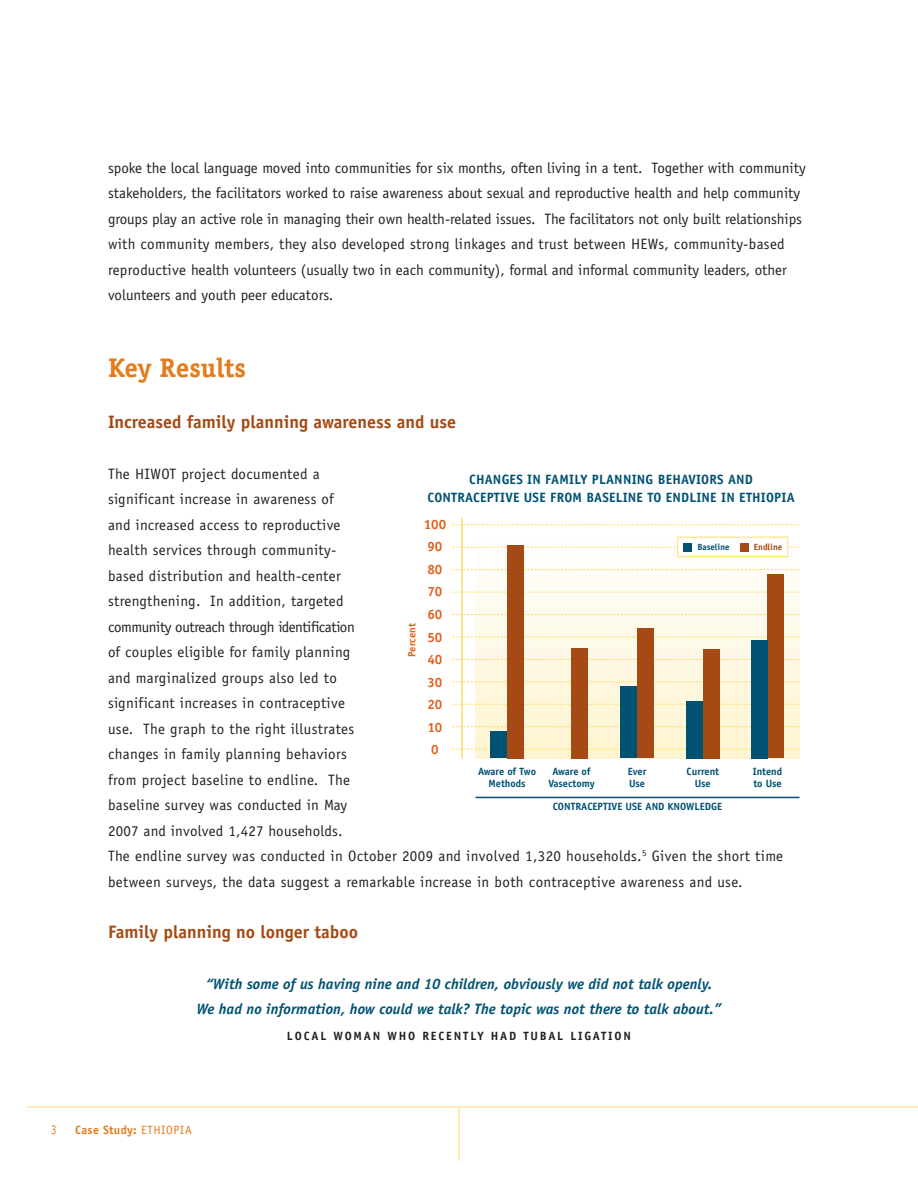
<style>
.page{position:relative;width:918px;height:1188px;background:#fff}
.page>*{position:absolute;margin:0;border:0;box-sizing:border-box;transform-origin:0 0}
.t1{font:700 27px "Officina Serif";color:#e37c1c}
.t2{font:700 18px "Officina Sans";color:#a54a14}
.t3{font:15px/25.5px "Officina Sans";letter-spacing:.005em;color:#231f20}
.t4{font:italic 700 15px/25.5px "Officina Sans";color:#005273;text-align:center}
.t5{font:700 13.5px/18px "Officina Sans";letter-spacing:.015em;color:#005273;text-align:center}
.t6{font:700 13.5px/22.5px "Officina Sans";color:#e1601e}
.t7{font:13.5px "Officina Sans";color:#e37c1c;scale:.8 1}
.t8{font:700 12px "Officina Sans";letter-spacing:.15em;color:#231f20}
.t9{font:700 12px "Officina Sans";letter-spacing:.025em;color:#e37c1c}
.t10{font:700 10.5px/12px "Officina Sans";color:#005273;text-align:center}
.t11{font:700 10.5px "Officina Sans";color:#e1601e}
.t12{font:700 9px "Officina Sans";color:#005273}
.t13{font:700 9px "Officina Sans";color:#a54a14}
.s1{font-weight:400}
</style>
<div class="page">
<hr style="left:27px;top:1107px;width:891px;height:1px;background:#ffdd68">
<hr style="left:459px;top:1107px;width:1px;height:54px;background:#ffdd68">
<div style="left:476px;top:541px;width:324px;height:217px;background:linear-gradient(to bottom,#fefefd,#fdf4cf)"></div>
<svg style="left:452px;top:704px;width:347px;height:1px"></svg>
<svg style="left:452px;top:726px;width:347px;height:1px"></svg>
<svg style="left:452px;top:749px;width:347px;height:1px"></svg>
<svg style="left:452px;top:659px;width:347px;height:1px"></svg>
<svg style="left:452px;top:637px;width:347px;height:1px"></svg>
<svg style="left:452px;top:614px;width:347px;height:1px"></svg>
<svg style="left:452px;top:592px;width:347px;height:1px"></svg>
<svg style="left:452px;top:569px;width:347px;height:1px"></svg>
<svg style="left:452px;top:547px;width:347px;height:1px"></svg>
<svg style="left:452px;top:524px;width:347px;height:1px"></svg>
<svg style="left:452px;top:681px;width:347px;height:1px"></svg>
<hr style="left:461px;top:518px;width:2px;height:240px;background:#ffdd68">
<hr style="left:476px;top:797px;width:324px;height:1px;background:#005273">
<div style="left:507px;top:545px;width:17px;height:213px;background:#a54a14"></div>
<div style="left:490px;top:732px;width:17px;height:26px;background:#005273"></div>
<div style="left:571px;top:648px;width:17px;height:110px;background:#a54a14"></div>
<div style="left:637px;top:628px;width:17px;height:130px;background:#a54a14"></div>
<div style="left:620px;top:687px;width:17px;height:71px;background:#005273"></div>
<div style="left:703px;top:649px;width:17px;height:109px;background:#a54a14"></div>
<div style="left:686px;top:701px;width:17px;height:57px;background:#005273"></div>
<div style="left:767px;top:574px;width:17px;height:184px;background:#a54a14"></div>
<div style="left:751px;top:640px;width:16px;height:118px;background:#005273"></div>
<div style="left:678px;top:538px;width:109px;height:18px;background:#fff"></div>
<div style="left:677px;top:537px;width:111px;height:20px;border:1px solid #ffdd68"></div>
<div style="left:684px;top:543px;width:8px;height:8px;background:#005273"></div>
<div style="left:740px;top:543px;width:8px;height:8px;background:#a54a14"></div>
<p class="t3" style="left:108px;top:156px;width:699px">spoke the local language moved into communities for six months, often living in a tent. Together with community stakeholders, the facilitators worked to raise awareness about sexual and reproductive health and help community groups play an active role in managing their own health-related issues. The facilitators not only built relationships with community members, they also developed strong linkages and trust between HEWs, community-based reproductive health volunteers (usually two in each community), formal and informal community leaders, other volunteers and youth peer educators.</p>
<h1 class="t1" style="left:108px;top:358px;width:139px">Key Results</h1>
<p class="t2" style="left:108px;top:415px;width:350px">Increased family planning awareness and use</p>
<p class="t3" style="left:108px;top:462px;width:677px">The HIWOT project documented a<br>significant increase in awareness of<br>and increased access to reproductive<br>health services through community-<br>based distribution and health-center<br>strengthening. In addition, targeted<br>community outreach through identification<br>of couples eligible for family planning<br>and marginalized groups also led to<br>significant increases in contraceptive<br>use. The graph to the right illustrates<br>changes in family planning behaviors<br>from project baseline to endline. The<br>baseline survey was conducted in May<br>2007 and involved 1,427 households.<br>The endline survey was conducted in October 2009 and involved 1,320 households.<sup>5</sup> Given the short time between surveys, the data suggest a remarkable increase in both contraceptive awareness and use.</p>
<p class="t2" style="left:108px;top:925px;width:252px">Family planning no longer taboo</p>
<p class="t4" style="left:197px;top:972px;width:526px">“With some of us having nine and 10 children, obviously we did not talk openly.<br>We had no information, how could we talk? The topic was not there to talk about.”</p>
<p class="t8" style="left:287px;top:1031px;width:346px">LOCAL WOMAN WHO RECENTLY HAD TUBAL LIGATION</p>
<p class="t5" style="left:427px;top:472px;width:369px">CHANGES IN FAMILY PLANNING BEHAVIORS AND<br>CONTRACEPTIVE USE FROM BASELINE TO ENDLINE IN ETHIOPIA</p>
<p class="t6" style="left:424px;top:514px;width:24px">100<br>90<br>80<br>70<br>60<br>50<br>40<br>30<br>20<br>10<br>0</p>
<p class="t12" style="left:697px;top:544px;width:34px">Baseline</p>
<p class="t13" style="left:754px;top:544px;width:30px">Endline</p>
<p class="t11" style="left:408px;top:657px;width:35px;rotate:-90deg">Percent</p>
<p class="t10" style="left:478px;top:767px;width:59px">Aware of Two<br>Methods</p>
<p class="t10" style="left:548px;top:767px;width:48px">Aware of<br>Vasectomy</p>
<p class="t10" style="left:628px;top:767px;width:20px;text-align:left">Ever<br>Use</p>
<p class="t10" style="left:687px;top:767px;width:34px">Current<br>Use</p>
<p class="t10" style="left:753px;top:767px;width:31px;text-align:left">Intend to Use</p>
<p class="t10" style="left:553px;top:802px;width:171px">CONTRACEPTIVE USE AND KNOWLEDGE</p>
<p class="t7" style="left:51px;top:1124px;width:8px">3</p>
<p class="t9" style="left:75px;top:1125px;width:118px">Case Study: <span class="s1">ETHIOPIA</span></p>
</div>
